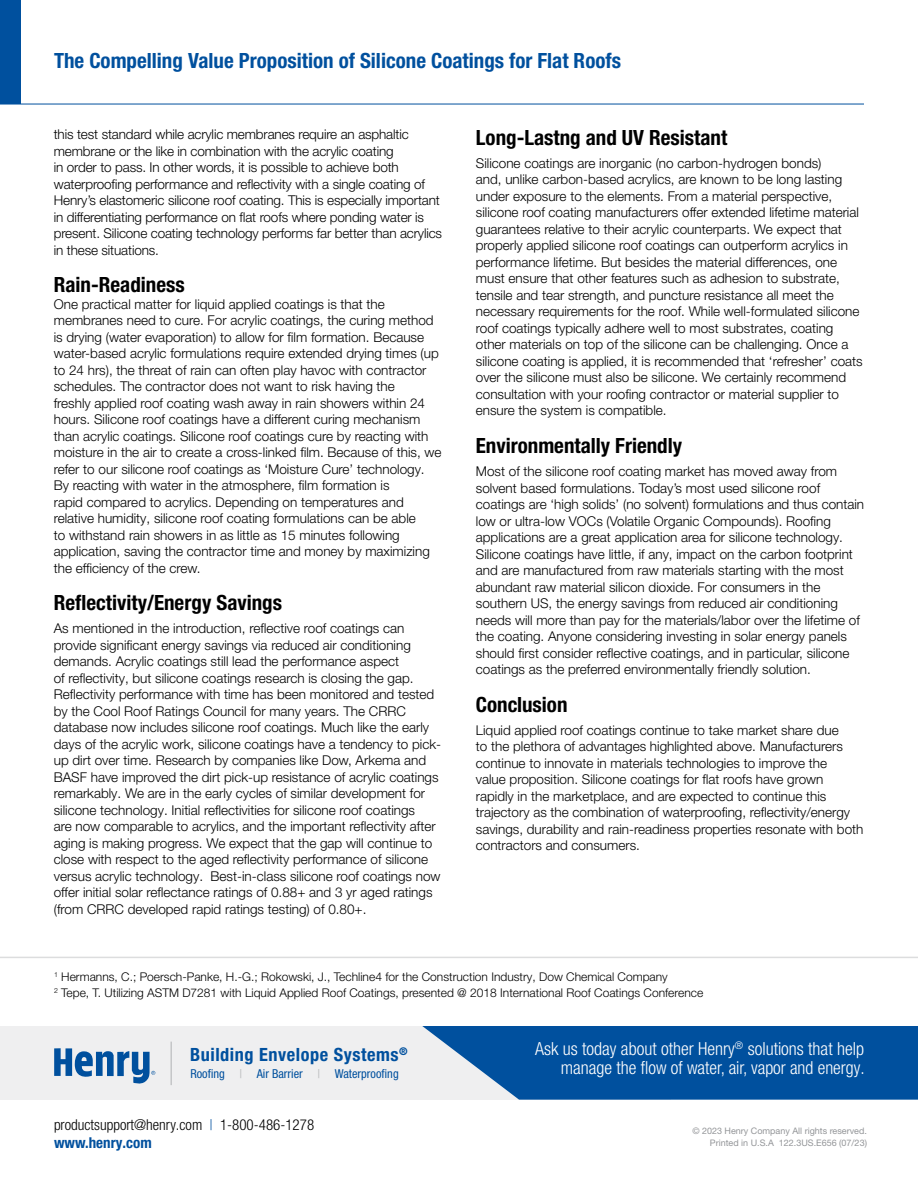
<style>
.page{position:relative;width:918px;height:1188px;background:#fff}
.page>*{position:absolute;margin:0;border:0;box-sizing:border-box;transform-origin:0 0}
.t1{font:700 condensed 21px "Helvetica Neue LT Pro";color:#000}
.t2{font:700 condensed 21px "Helvetica Neue LT Pro";color:#00509e}
.t3{font:700 condensed 18.3px "Helvetica Neue LT Pro";letter-spacing:.03em;color:#00509e}
.t4{font:300 condensed 18px/19.5px "Helvetica Neue LT Pro";color:#fff;text-align:right}
.t5{font:300 condensed 15px/18px "Helvetica Neue LT Pro";color:#000}
.t6{font:300 13.5px/16.5px "Helvetica Neue LT Pro";color:#000}
.t7{font:condensed 12.3px "Helvetica Neue LT Pro";color:#00509e}
.t8{font:300 12px/16.5px "Helvetica Neue LT Pro";color:#000}
.t9{font:9px/12px "Helvetica Neue LT Pro";color:#939598;text-align:right}
.s1{color:#bcbec0}
.s2{color:#00509e}
.s3{font-weight:700;color:#00509e}
</style>
<div class="page">
<div style="left:0;top:1026px;width:671px;height:74px;background:#efeff0"></div>
<svg style="left:54px;top:1048px;width:101px;height:36px"></svg>
<hr style="left:171px;top:1042px;width:1px;height:43px;background:#bcbec0">
<svg style="left:422px;top:1026px;width:496px;height:74px;background:#1860a6"></svg>
<hr style="left:0;top:104px;width:864px;height:1px;background:#00509e">
<div style="left:0;top:0;width:21px;height:104px;background:#00509e"></div>
<hr style="left:0;top:957px;width:918px;height:1px;background:#dcddde">
<h1 class="t2" style="left:54px;top:48px;width:569px">The Compelling Value Proposition of Silicone Coatings for Flat Roofs</h1>
<p class="t6" style="left:54px;top:126px;width:390px">this test standard while acrylic membranes require an asphaltic membrane or the like in combination with the acrylic coating<br>in order to pass. In other words, it is possible to achieve both waterproofing performance and reflectivity with a single coating of Henry’s elastomeric silicone roof coating. This is especially important in differentiating performance on flat roofs where ponding water is present. Silicone coating technology performs far better than acrylics in these situations.</p>
<h1 class="t1" style="left:54px;top:272px;width:132px">Rain-Readiness</h1>
<p class="t6" style="left:54px;top:295px;width:389px">One practical matter for liquid applied coatings is that the membranes need to cure. For acrylic coatings, the curing method is drying (water evaporation) to allow for film formation. Because water-based acrylic formulations require extended drying times (up to 24 hrs), the threat of rain can often play havoc with contractor schedules. The contractor does not want to risk having the<br>freshly applied roof coating wash away in rain showers within 24 hours. Silicone roof coatings have a different curing mechanism than acrylic coatings. Silicone roof coatings cure by reacting with moisture in the air to create a cross-linked film. Because of this, we refer to our silicone roof coatings as ‘Moisture Cure’ technology.<br>By reacting with water in the atmosphere, film formation is<br>rapid compared to acrylics. Depending on temperatures and relative humidity, silicone roof coating formulations can be able<br>to withstand rain showers in as little as 15 minutes following application, saving the contractor time and money by maximizing the efficiency of the crew.</p>
<h1 class="t1" style="left:54px;top:590px;width:230px">Reflectivity/Energy Savings</h1>
<p class="t6" style="left:54px;top:620px;width:389px">As mentioned in the introduction, reflective roof coatings can provide significant energy savings via reduced air conditioning demands. Acrylic coatings still lead the performance aspect<br>of reflectivity, but silicone coatings research is closing the gap.<br>Reflectivity performance with time has been monitored and tested by the Cool Roof Ratings Council for many years. The CRRC database now includes silicone roof coatings. Much like the early days of the acrylic work, silicone coatings have a tendency to pick&shy;up dirt over time. Research by companies like Dow, Arkema and BASF have improved the dirt pick-up resistance of acrylic coatings remarkably. We are in the early cycles of similar development for silicone technology. Initial reflectivities for silicone roof coatings<br>are now comparable to acrylics, and the important reflectivity after aging is making progress. We expect that the gap will continue to close with respect to the aged reflectivity performance of silicone versus acrylic technology. Best-in-class silicone roof coatings now offer initial solar reflectance ratings of 0.88+ and 3 yr aged ratings (from CRRC developed rapid ratings testing) of 0.80+.</p>
<h1 class="t1" style="left:476px;top:125px;width:253px">Long-Lastng and UV Resistant</h1>
<p class="t6" style="left:476px;top:155px;width:388px">Silicone coatings are inorganic (no carbon-hydrogen bonds)<br>and, unlike carbon-based acrylics, are known to be long lasting under exposure to the elements. From a material perspective, silicone roof coating manufacturers offer extended lifetime material guarantees relative to their acrylic counterparts. We expect that properly applied silicone roof coatings can outperform acrylics in performance lifetime. But besides the material differences, one must ensure that other features such as adhesion to substrate, tensile and tear strength, and puncture resistance all meet the necessary requirements for the roof. While well-formulated silicone roof coatings typically adhere well to most substrates, coating other materials on top of the silicone can be challenging. Once a silicone coating is applied, it is recommended that ‘refresher’ coats over the silicone must also be silicone. We certainly recommend consultation with your roofing contractor or material supplier to ensure the system is compatible.</p>
<h1 class="t1" style="left:476px;top:433px;width:208px">Environmentally Friendly</h1>
<p class="t6" style="left:476px;top:463px;width:390px">Most of the silicone roof coating market has moved away from solvent based formulations. Today’s most used silicone roof coatings are ‘high solids’ (no solvent) formulations and thus contain low or ultra-low VOCs (Volatile Organic Compounds). Roofing applications are a great application area for silicone technology.<br>Silicone coatings have little, if any, impact on the carbon footprint and are manufactured from raw materials starting with the most abundant raw material silicon dioxide. For consumers in the southern US, the energy savings from reduced air conditioning needs will more than pay for the materials/labor over the lifetime of the coating. Anyone considering investing in solar energy panels should first consider reflective coatings, and in particular, silicone coatings as the preferred environmentally friendly solution.</p>
<h1 class="t1" style="left:476px;top:692px;width:93px">Conclusion</h1>
<p class="t6" style="left:476px;top:722px;width:389px">Liquid applied roof coatings continue to take market share due<br>to the plethora of advantages highlighted above. Manufacturers continue to innovate in materials technologies to improve the<br>value proposition. Silicone coatings for flat roofs have grown rapidly in the marketplace, and are expected to continue this trajectory as the combination of waterproofing, reflectivity/energy savings, durability and rain-readiness properties resonate with both contractors and consumers.</p>
<p class="t8" style="left:54px;top:968px;width:651px"><sup>1</sup> Hermanns, C.; Poersch-Panke, H.-G.; Rokowski, J., Techline4 for the Construction Industry, Dow Chemical Company<br><sup>2</sup> Tepe, T. Utilizing ASTM D7281 with Liquid Applied Roof Coatings, presented @ 2018 International Roof Coatings Conference</p>
<h2 class="t3" style="left:190px;top:1044px;width:219px">Building Envelope Systems<sup>®</sup></h2>
<p class="t7" style="left:190px;top:1066px;width:210px">Roofing <span class="s1">|</span> Air Barrier <span class="s1">|</span> Waterproofing</p>
<h3 class="t4" style="left:535px;top:1039px;width:331px">Ask us today about other Henry<sup>®</sup> solutions that help manage the flow of water, air, vapor and energy.</h3>
<p class="t5" style="left:54px;top:1116px;width:262px">productsupport@henry.com <span class="s2">|</span> 1-800-486-1278 <span class="s3">www.henry.com</span></p>
<p class="t9" style="left:692px;top:1125px;width:176px">© 2023 Henry Company All rights reserved.<br>Printed in U.S.A 122.3US.E656 (07/23)</p>
</div>
